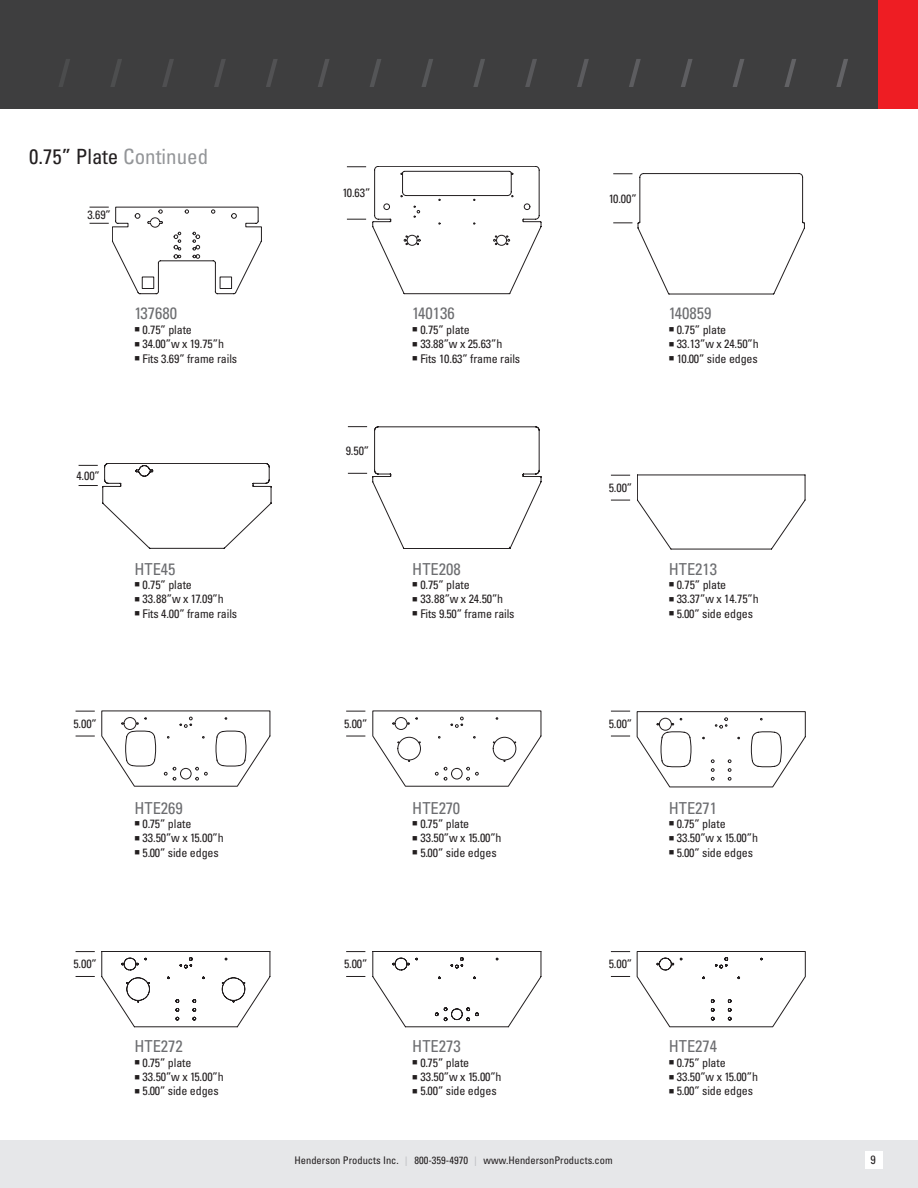
<style>
.page{position:relative;width:918px;height:1188px;background:#fff}
.page>*{position:absolute;margin:0;border:0;box-sizing:border-box;transform-origin:0 0}
.t1{font:condensed 21px "Univers LT Std";color:#231f20}
.t2{font:condensed 16.5px "Univers LT Std";color:#6c6d70}
.t3{font:condensed 12px "Univers LT Std";letter-spacing:-.01em;color:#231f20}
.t4{font:condensed 10.5px "Univers LT Std";color:#231f20}
.s1{color:#939598}
.s2{font-size:13.2px;color:#bcbdc0}
</style>
<div class="page">
<div style="left:0;top:1140px;width:918px;height:48px;background:#e6e7e9"></div>
<div style="left:865px;top:1151px;width:17px;height:18px;background:#fff"></div>
<hr style="left:0;top:0;width:1px;height:108px;background:#000001">
<div style="left:1px;top:0;width:917px;height:109px;background:#3e3e3f"></div>
<svg style="left:59px;top:59px;width:789px;height:28px"></svg>
<svg style="left:101px;top:951px;width:169px;height:76px"></svg>
<svg style="left:373px;top:951px;width:168px;height:76px"></svg>
<svg style="left:637px;top:951px;width:169px;height:76px"></svg>
<svg style="left:637px;top:711px;width:169px;height:76px"></svg>
<svg style="left:101px;top:711px;width:169px;height:76px"></svg>
<svg style="left:373px;top:711px;width:168px;height:76px"></svg>
<div style="left:878px;top:0;width:40px;height:109px;background:#ee1d23"></div>
<svg style="left:372px;top:166px;width:169px;height:128px"></svg>
<svg style="left:638px;top:173px;width:167px;height:121px"></svg>
<svg style="left:637px;top:475px;width:168px;height:74px"></svg>
<svg style="left:76px;top:951px;width:19px;height:1px"></svg>
<svg style="left:76px;top:976px;width:19px;height:1px"></svg>
<svg style="left:346px;top:951px;width:19px;height:1px"></svg>
<svg style="left:346px;top:976px;width:19px;height:1px"></svg>
<svg style="left:611px;top:951px;width:19px;height:1px"></svg>
<svg style="left:611px;top:976px;width:19px;height:1px"></svg>
<svg style="left:611px;top:711px;width:19px;height:1px"></svg>
<svg style="left:611px;top:736px;width:19px;height:1px"></svg>
<svg style="left:346px;top:711px;width:19px;height:1px"></svg>
<svg style="left:346px;top:736px;width:19px;height:1px"></svg>
<svg style="left:76px;top:711px;width:19px;height:1px"></svg>
<svg style="left:76px;top:736px;width:19px;height:1px"></svg>
<svg style="left:611px;top:475px;width:19px;height:1px"></svg>
<svg style="left:611px;top:500px;width:19px;height:1px"></svg>
<svg style="left:348px;top:426px;width:193px;height:123px"></svg>
<svg style="left:79px;top:463px;width:192px;height:86px"></svg>
<svg style="left:90px;top:207px;width:172px;height:87px"></svg>
<svg style="left:347px;top:166px;width:19px;height:1px"></svg>
<svg style="left:347px;top:219px;width:19px;height:1px"></svg>
<svg style="left:613px;top:174px;width:19px;height:1px"></svg>
<svg style="left:613px;top:223px;width:19px;height:1px"></svg>
<p class="t1" style="left:29px;top:143px;width:181px">0.75” Plate <span class="s1">Continued</span></p>
<p class="t3" style="left:87px;top:207px;width:25px">3.69”</p>
<p class="t2" style="left:134px;top:303px;width:44px">137680</p>
<p class="t3" style="left:134px;top:322px;width:59px">■ 0.75” plate</p>
<p class="t3" style="left:134px;top:336px;width:91px">■ 34.00”w x 19.75”h</p>
<p class="t3" style="left:134px;top:351px;width:104px">■ Fits 3.69” frame rails</p>
<p class="t3" style="left:76px;top:469px;width:25px">4.00”</p>
<p class="t2" style="left:134px;top:558px;width:43px">HTE45</p>
<p class="t3" style="left:134px;top:577px;width:59px">■ 0.75” plate</p>
<p class="t3" style="left:134px;top:592px;width:91px">■ 33.88”w x 17.09”h</p>
<p class="t3" style="left:134px;top:606px;width:104px">■ Fits 4.00” frame rails</p>
<p class="t3" style="left:343px;top:185px;width:29px">10.63”</p>
<p class="t3" style="left:346px;top:443px;width:25px">9.50”</p>
<p class="t2" style="left:412px;top:303px;width:44px">140136</p>
<p class="t3" style="left:412px;top:322px;width:59px">■ 0.75” plate</p>
<p class="t3" style="left:412px;top:336px;width:92px">■ 33.88”w x 25.63”h</p>
<p class="t3" style="left:412px;top:351px;width:110px">■ Fits 10.63” frame rails</p>
<p class="t2" style="left:412px;top:558px;width:50px">HTE208</p>
<p class="t3" style="left:412px;top:577px;width:59px">■ 0.75” plate</p>
<p class="t3" style="left:412px;top:592px;width:93px">■ 33.88”w x 24.50”h</p>
<p class="t3" style="left:412px;top:606px;width:104px">■ Fits 9.50” frame rails</p>
<p class="t3" style="left:609px;top:191px;width:29px">10.00”</p>
<p class="t2" style="left:669px;top:303px;width:44px">140859</p>
<p class="t3" style="left:669px;top:322px;width:59px">■ 0.75” plate</p>
<p class="t3" style="left:669px;top:336px;width:92px">■ 33.13”w x 24.50”h</p>
<p class="t3" style="left:669px;top:351px;width:91px">■ 10.00” side edges</p>
<p class="t3" style="left:609px;top:480px;width:25px">5.00”</p>
<p class="t2" style="left:669px;top:558px;width:50px">HTE213</p>
<p class="t3" style="left:669px;top:577px;width:59px">■ 0.75” plate</p>
<p class="t3" style="left:669px;top:592px;width:92px">■ 33.37”w x 14.75”h</p>
<p class="t3" style="left:669px;top:606px;width:86px">■ 5.00” side edges</p>
<p class="t3" style="left:73px;top:716px;width:25px">5.00”</p>
<p class="t3" style="left:344px;top:716px;width:25px">5.00”</p>
<p class="t3" style="left:609px;top:716px;width:25px">5.00”</p>
<p class="t2" style="left:134px;top:797px;width:50px">HTE269</p>
<p class="t3" style="left:134px;top:816px;width:59px">■ 0.75” plate</p>
<p class="t3" style="left:134px;top:830px;width:91px">■ 33.50”w x 15.00”h</p>
<p class="t3" style="left:134px;top:845px;width:86px">■ 5.00” side edges</p>
<p class="t2" style="left:412px;top:797px;width:49px">HTE270</p>
<p class="t3" style="left:412px;top:816px;width:59px">■ 0.75” plate</p>
<p class="t3" style="left:412px;top:830px;width:91px">■ 33.50”w x 15.00”h</p>
<p class="t3" style="left:412px;top:845px;width:86px">■ 5.00” side edges</p>
<p class="t2" style="left:669px;top:797px;width:50px">HTE271</p>
<p class="t3" style="left:669px;top:816px;width:59px">■ 0.75” plate</p>
<p class="t3" style="left:669px;top:830px;width:91px">■ 33.50”w x 15.00”h</p>
<p class="t3" style="left:669px;top:845px;width:86px">■ 5.00” side edges</p>
<p class="t3" style="left:73px;top:956px;width:25px">5.00”</p>
<p class="t3" style="left:344px;top:956px;width:25px">5.00”</p>
<p class="t3" style="left:609px;top:956px;width:25px">5.00”</p>
<p class="t2" style="left:134px;top:1036px;width:50px">HTE272</p>
<p class="t3" style="left:134px;top:1055px;width:59px">■ 0.75” plate</p>
<p class="t3" style="left:134px;top:1069px;width:91px">■ 33.50”w x 15.00”h</p>
<p class="t3" style="left:134px;top:1084px;width:86px">■ 5.00” side edges</p>
<p class="t2" style="left:412px;top:1036px;width:50px">HTE273</p>
<p class="t3" style="left:412px;top:1055px;width:59px">■ 0.75” plate</p>
<p class="t3" style="left:412px;top:1069px;width:91px">■ 33.50”w x 15.00”h</p>
<p class="t3" style="left:412px;top:1084px;width:86px">■ 5.00” side edges</p>
<p class="t2" style="left:669px;top:1036px;width:50px">HTE274</p>
<p class="t3" style="left:669px;top:1055px;width:59px">■ 0.75” plate</p>
<p class="t3" style="left:669px;top:1069px;width:91px">■ 33.50”w x 15.00”h</p>
<p class="t3" style="left:669px;top:1084px;width:86px">■ 5.00” side edges</p>
<p class="t4" style="left:294px;top:1154px;width:320px">Henderson Products Inc. <span class="s2">I</span> 800-359-4970 <span class="s2">I</span> www.HendersonProducts.com</p>
<p class="t3" style="left:870px;top:1152px;width:7px">9</p>
</div>
